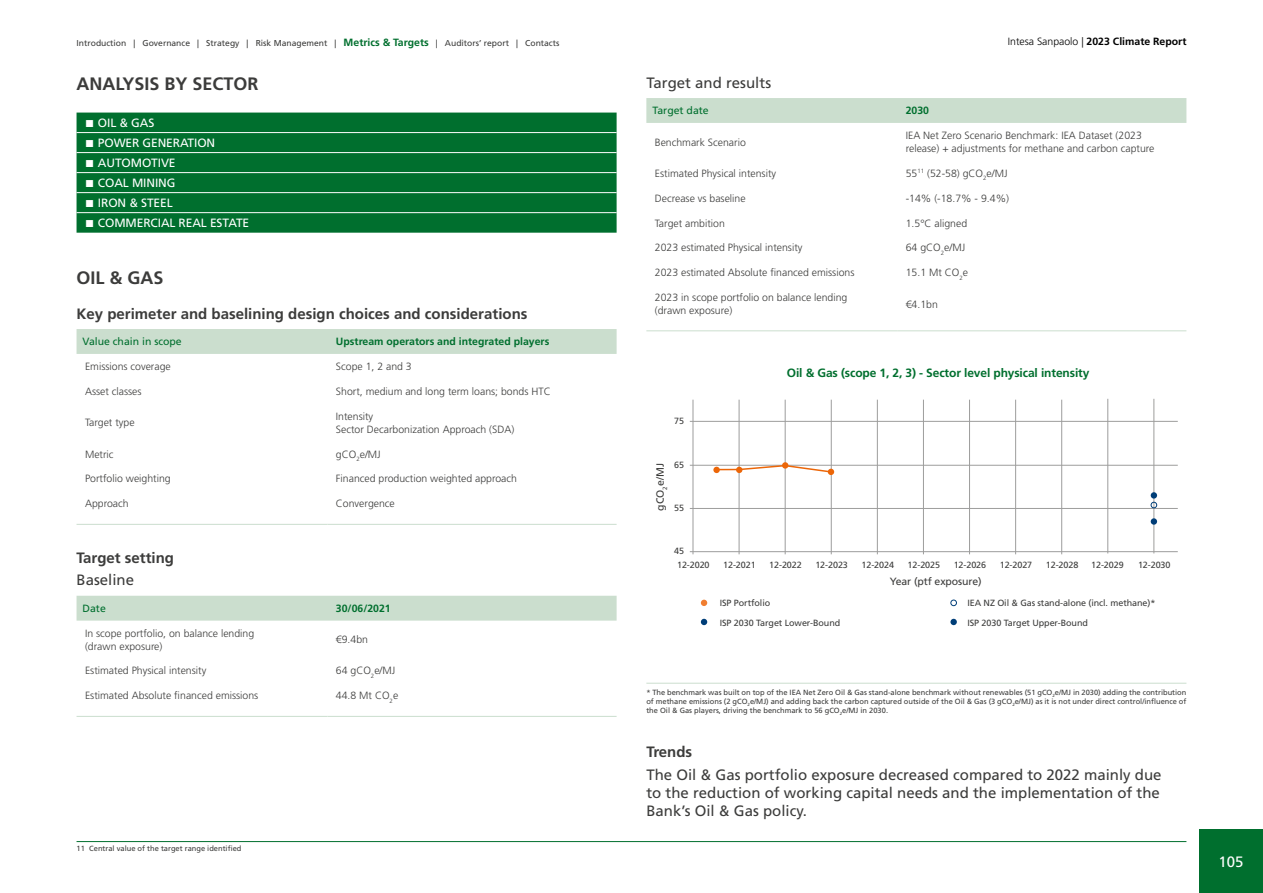
<style>
.page{position:relative;width:1263px;height:893px;background:#fff}
.page>*{position:absolute;margin:0;border:0;box-sizing:border-box;transform-origin:0 0}
.t1{font:700 18px "Frutiger LT Std";color:#3c3c3b}
.t2{font:15px/18px "Frutiger LT Std";color:#3c3c3b;text-align:justify}
.t3{font:700 15px "Frutiger LT Std";color:#3c3c3b}
.t4{font:15px "Frutiger LT Std";color:#fff}
.t5{font:12px "Frutiger LT Std";letter-spacing:-.01em;color:#fff}
.t6{font:700 12px "Frutiger LT Std";letter-spacing:-.01em;color:#006f2e}
.t7{font:300 10.5px/12.6px "Frutiger LT Std";color:#3c3c3b}
.t8{font:700 10.5px "Frutiger LT Std";color:#006f2e}
.t9{font:700 10.5px "Frutiger LT Std";color:#000}
.t10{font:10.5px "Frutiger LT Std";color:#006f2e}
.t11{font:10.5px "Frutiger LT Std";letter-spacing:-.01em;color:#3c3c3b}
.t12{font:9px "Frutiger LT Std";letter-spacing:-.01em;color:#3c3c3b}
.t13{font:8.55px "Frutiger LT Std";color:#3c3c3b}
.t14{font:7.5px/9px "Frutiger LT Std";color:#3c3c3b;text-align:justify}
.s1{font-weight:700;font-size:10.5px;color:#006f2e}
.s2{font-weight:300}
.s3{font-family:"Arial";font-size:15px}
</style>
<div class="page">
<div style="left:77px;top:113px;width:540px;height:120px;background:#006f2e"></div>
<hr style="left:77px;top:132px;width:540px;height:1px;background:#fff">
<hr style="left:77px;top:152px;width:540px;height:1px;background:#fff">
<hr style="left:77px;top:172px;width:540px;height:1px;background:#fff">
<hr style="left:77px;top:192px;width:540px;height:1px;background:#fff">
<hr style="left:77px;top:212px;width:540px;height:1px;background:#fff">
<div style="left:77px;top:329px;width:540px;height:25px;background:#cbdece"></div>
<hr style="left:77px;top:524px;width:250px;height:1px;background:#cbdece">
<hr style="left:327px;top:524px;width:290px;height:1px;background:#cbdece">
<div style="left:77px;top:596px;width:540px;height:25px;background:#cbdece"></div>
<hr style="left:77px;top:716px;width:250px;height:1px;background:#cbdece">
<hr style="left:327px;top:716px;width:290px;height:1px;background:#cbdece">
<hr style="left:77px;top:841px;width:1109px;height:1px;background:#006f2e">
<div style="left:646px;top:98px;width:540px;height:25px;background:#cbdece"></div>
<hr style="left:646px;top:330px;width:251px;height:1px;background:#cbdece">
<hr style="left:897px;top:330px;width:289px;height:1px;background:#cbdece">
<hr style="left:646px;top:683px;width:540px;height:1px;background:#cbdece">
<hr style="left:693px;top:400px;width:1px;height:154px;background:#9d9d9c">
<hr style="left:739px;top:400px;width:1px;height:154px;background:#9d9d9c">
<hr style="left:785px;top:400px;width:1px;height:154px;background:#9d9d9c">
<hr style="left:831px;top:400px;width:1px;height:154px;background:#9d9d9c">
<hr style="left:877px;top:400px;width:1px;height:154px;background:#9d9d9c">
<hr style="left:923px;top:400px;width:1px;height:154px;background:#9d9d9c">
<hr style="left:969px;top:400px;width:1px;height:154px;background:#9d9d9c">
<hr style="left:1015px;top:400px;width:1px;height:154px;background:#9d9d9c">
<hr style="left:1061px;top:400px;width:1px;height:154px;background:#9d9d9c">
<hr style="left:1107px;top:399px;width:1px;height:154px;background:#9d9d9c">
<hr style="left:1153px;top:399px;width:1px;height:154px;background:#9d9d9c">
<hr style="left:690px;top:551px;width:488px;height:1px;background:#9d9d9c">
<hr style="left:690px;top:508px;width:488px;height:1px;background:#9d9d9c">
<hr style="left:690px;top:465px;width:488px;height:1px;background:#9d9d9c">
<hr style="left:690px;top:421px;width:488px;height:1px;background:#9d9d9c">
<div style="left:782px;top:462px;width:6px;height:7px;background:#ec6608;border-radius:50%"></div>
<svg style="left:714px;top:464px;width:120px;height:11px"></svg>
<div style="left:1151px;top:492px;width:6px;height:7px;background:#003e78;border-radius:50%"></div>
<div style="left:1151px;top:518px;width:6px;height:7px;background:#003e78;border-radius:50%"></div>
<div style="left:950px;top:619px;width:7px;height:6px;background:#003e78;border-radius:50%"></div>
<svg style="left:701px;top:619px;width:6px;height:6px"></svg>
<svg style="left:701px;top:600px;width:6px;height:6px"></svg>
<svg style="left:1151px;top:502px;width:6px;height:6px"></svg>
<div style="left:950px;top:600px;width:7px;height:6px;border:1px solid #003e78;border-radius:50%"></div>
<div style="left:1199px;top:829px;width:64px;height:64px;background:#006f2e"></div>
<p class="t13" style="left:77px;top:38px;width:484px">Introduction | Governance | Strategy | Risk Management | <span class="s1">Metrics &amp; Targets</span> | Auditors’ report | Contacts</p>
<p class="t9" style="left:1008px;top:35px;width:180px"><span class="s2">Intesa Sanpaolo |</span> 2023 Climate Report</p>
<h1 class="t1" style="left:77px;top:73px;width:184px">ANALYSIS BY SECTOR</h1>
<p class="t5" style="left:85px;top:116px;width:71px"><span class="s3">■</span> OIL &amp; GAS</p>
<p class="t5" style="left:85px;top:136px;width:132px"><span class="s3">■</span> POWER GENERATION</p>
<p class="t5" style="left:85px;top:156px;width:92px"><span class="s3">■</span> AUTOMOTIVE</p>
<p class="t5" style="left:85px;top:176px;width:92px"><span class="s3">■</span> COAL MINING</p>
<p class="t5" style="left:85px;top:196px;width:89px"><span class="s3">■</span> IRON &amp; STEEL</p>
<p class="t5" style="left:85px;top:216px;width:166px"><span class="s3">■</span> COMMERCIAL REAL ESTATE</p>
<h2 class="t2" style="left:646px;top:74px;width:126px">Target and results</h2>
<p class="t10" style="left:652px;top:105px;width:58px">Target date</p>
<p class="t8" style="left:906px;top:105px;width:25px">2030</p>
<p class="t7" style="left:655px;top:136px;width:93px">Benchmark Scenario</p>
<p class="t7" style="left:906px;top:130px;width:250px">IEA Net Zero Scenario Benchmark: IEA Dataset (2023 release) + adjustments for methane and carbon capture</p>
<p class="t7" style="left:655px;top:167px;width:123px">Estimated Physical intensity</p>
<p class="t7" style="left:906px;top:167px;width:103px">55<sup>11</sup> (52-58) gCO<sub>2</sub>e/MJ</p>
<p class="t7" style="left:655px;top:192px;width:92px">Decrease vs baseline</p>
<p class="t7" style="left:906px;top:192px;width:105px">-14% (-18.7% - 9.4%)</p>
<p class="t7" style="left:655px;top:217px;width:72px">Target ambition</p>
<p class="t7" style="left:906px;top:217px;width:63px">1.5°C aligned</p>
<p class="t7" style="left:655px;top:242px;width:149px">2023 estimated Physical intensity</p>
<p class="t7" style="left:906px;top:242px;width:61px">64 gCO<sub>2</sub>e/MJ</p>
<p class="t7" style="left:655px;top:267px;width:201px">2023 estimated Absolute financed emissions</p>
<p class="t7" style="left:906px;top:267px;width:64px">15.1 Mt CO<sub>2</sub>e</p>
<p class="t7" style="left:655px;top:291px;width:194px">2023 in scope portfolio on balance lending (drawn exposure)</p>
<p class="t7" style="left:906px;top:298px;width:34px">€4.1bn</p>
<h1 class="t1" style="left:77px;top:267px;width:89px">OIL &amp; GAS</h1>
<h2 class="t3" style="left:77px;top:305px;width:452px">Key perimeter and baselining design choices and considerations</h2>
<p class="t10" style="left:83px;top:336px;width:101px">Value chain in scope</p>
<p class="t8" style="left:336px;top:336px;width:215px">Upstream operators and integrated players</p>
<p class="t7" style="left:85px;top:361px;width:87px">Emissions coverage</p>
<p class="t7" style="left:336px;top:361px;width:77px">Scope 1, 2 and 3</p>
<p class="t7" style="left:85px;top:385px;width:58px">Asset classes</p>
<p class="t7" style="left:336px;top:385px;width:216px">Short, medium and long term loans; bonds HTC</p>
<p class="t7" style="left:85px;top:417px;width:51px">Target type</p>
<p class="t7" style="left:336px;top:410px;width:180px">Intensity<br>Sector Decarbonization Approach (SDA)</p>
<p class="t7" style="left:85px;top:448px;width:30px">Metric</p>
<p class="t7" style="left:336px;top:448px;width:46px">gCO<sub>2</sub>e/MJ</p>
<p class="t7" style="left:85px;top:473px;width:87px">Portfolio weighting</p>
<p class="t7" style="left:336px;top:473px;width:183px">Financed production weighted approach</p>
<p class="t7" style="left:85px;top:498px;width:45px">Approach</p>
<p class="t7" style="left:336px;top:498px;width:60px">Convergence</p>
<p class="t6" style="left:787px;top:366px;width:304px">Oil &amp; Gas (scope 1, 2, 3) - Sector level physical intensity</p>
<p class="t12" style="left:674px;top:415px;width:11px">75</p>
<p class="t12" style="left:674px;top:459px;width:11px">65</p>
<p class="t11" style="left:654px;top:511px;width:49px;rotate:-90deg">gCO<sub>2</sub>e/MJ</p>
<p class="t12" style="left:674px;top:502px;width:11px">55</p>
<h2 class="t3" style="left:77px;top:549px;width:99px">Target setting</h2>
<h2 class="t2" style="left:77px;top:571px;width:59px">Baseline</h2>
<p class="t10" style="left:83px;top:602px;width:25px">Date</p>
<p class="t8" style="left:336px;top:602px;width:56px">30/06/2021</p>
<p class="t7" style="left:85px;top:627px;width:171px">In scope portfolio, on balance lending (drawn exposure)</p>
<p class="t7" style="left:336px;top:633px;width:34px">€9.4bn</p>
<p class="t7" style="left:85px;top:665px;width:123px">Estimated Physical intensity</p>
<p class="t7" style="left:336px;top:665px;width:61px">64 gCO<sub>2</sub>e/MJ</p>
<p class="t7" style="left:85px;top:690px;width:175px">Estimated Absolute financed emissions</p>
<p class="t7" style="left:336px;top:690px;width:64px">44.8 Mt CO<sub>2</sub>e</p>
<p class="t14" style="left:77px;top:843px;width:166px">11 Central value of the target range identified</p>
<p class="t12" style="left:674px;top:545px;width:11px">45</p>
<p class="t12" style="left:677px;top:559px;width:34px">12-2020</p>
<p class="t12" style="left:723px;top:559px;width:34px">12-2021</p>
<p class="t12" style="left:769px;top:559px;width:34px">12-2022</p>
<p class="t12" style="left:815px;top:559px;width:34px">12-2023</p>
<p class="t12" style="left:861px;top:559px;width:34px">12-2024</p>
<p class="t12" style="left:907px;top:559px;width:34px">12-2025</p>
<p class="t12" style="left:954px;top:559px;width:34px">12-2026</p>
<p class="t12" style="left:1000px;top:559px;width:34px">12-2027</p>
<p class="t12" style="left:1046px;top:559px;width:34px">12-2028</p>
<p class="t12" style="left:1091px;top:559px;width:34px">12-2029</p>
<p class="t12" style="left:1138px;top:559px;width:34px">12-2030</p>
<p class="t11" style="left:890px;top:576px;width:93px">Year (ptf exposure)</p>
<p class="t12" style="left:720px;top:598px;width:52px">ISP Portfolio</p>
<p class="t12" style="left:967px;top:598px;width:189px">IEA NZ Oil &amp; Gas stand-alone (incl. methane)*</p>
<p class="t12" style="left:720px;top:617px;width:122px">ISP 2030 Target Lower-Bound</p>
<p class="t12" style="left:967px;top:617px;width:122px">ISP 2030 Target Upper-Bound</p>
<p class="t14" style="left:646px;top:688px;width:541px">* The benchmark was built on top of the IEA Net Zero Oil &amp; Gas stand-alone benchmark without renewables (51 gCO<sub>2</sub>e/MJ in 2030) adding the contribution of methane emissions (2 gCO<sub>2</sub>e/MJ) and adding back the carbon captured outside of the Oil &amp; Gas (3 gCO<sub>2</sub>e/MJ) as it is not under direct control/influence of the Oil &amp; Gas players, driving the benchmark to 56 gCO<sub>2</sub>e/MJ in 2030.</p>
<h2 class="t3" style="left:646px;top:743px;width:47px">Trends</h2>
<h2 class="t2" style="left:646px;top:765px;width:517px">The Oil &amp; Gas portfolio exposure decreased compared to 2022 mainly due to the reduction of working capital needs and the implementation of the Bank’s Oil &amp; Gas policy.</h2>
<h2 class="t4" style="left:1218px;top:853px;width:27px">105</h2>
</div>
